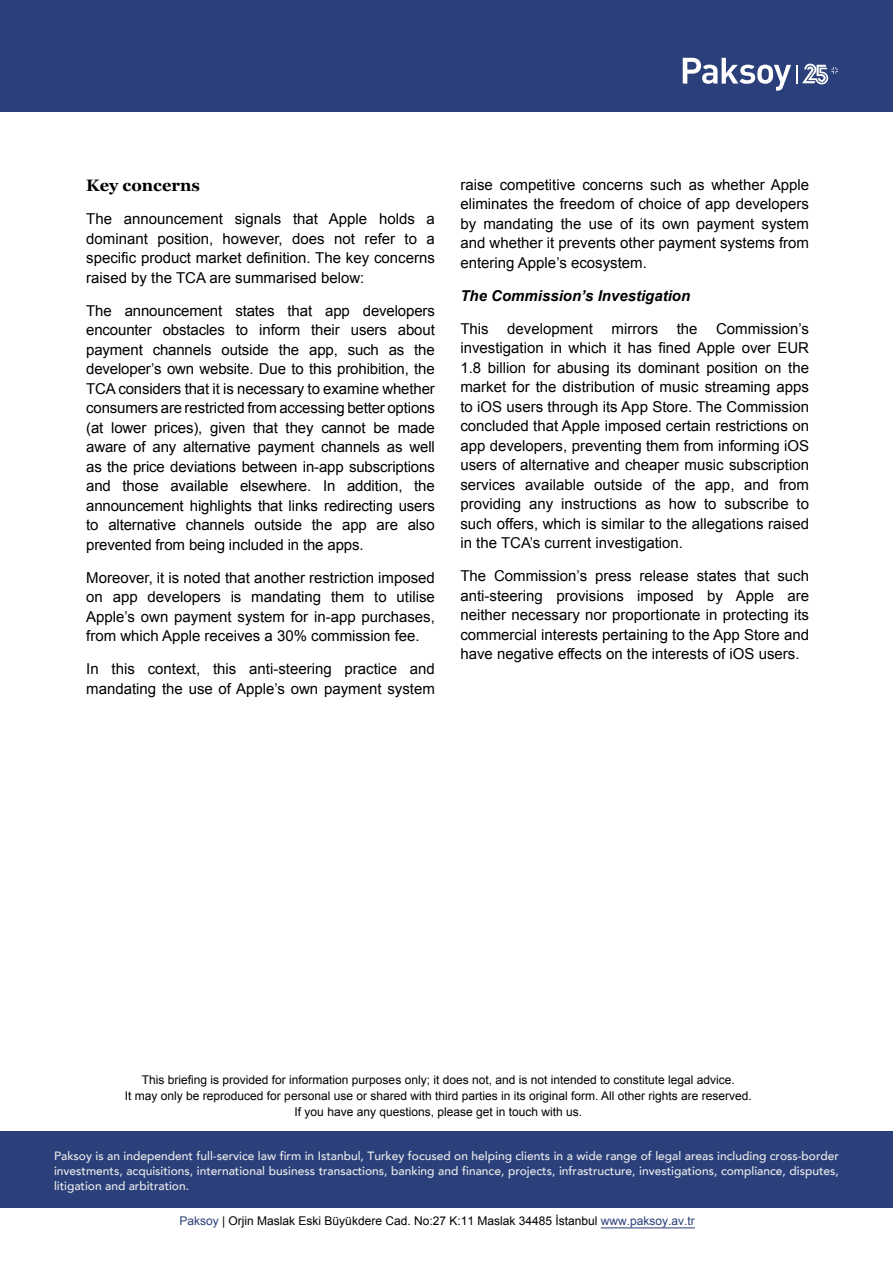
<style>
.page{position:relative;width:893px;height:1263px;background:#fff}
.page>*{position:absolute;margin:0;border:0;box-sizing:border-box;transform-origin:0 0}
.t1{font:700 16.5px "Georgia";color:#000}
.t2{font:15px/19.5px "Arial";color:#000;text-align:justify}
.t3{font:italic 700 15px "Arial";color:#000}
.t4{font:12px/16px "Arial";color:#000;text-align:center}
.t5{font:500 12px/15px "Avenir";color:#eee;text-align:justify}
.s1{color:#2b407a}
</style>
<div class="page">
<div style="left:0;top:0;width:893px;height:112px;background:#2b407a"></div>
<svg style="left:683px;top:58px;width:108px;height:33px"></svg>
<svg style="left:797px;top:63px;width:42px;height:21px"></svg>
<div style="left:0;top:1131px;width:893px;height:77px;background:#2b407a"></div>
<hr style="left:601px;top:1227px;width:94px;height:1px;background:#2b407a">
<p class="t1" style="left:86px;top:173px;width:115px">Key concerns</p>
<p class="t2" style="left:86px;top:209px;width:350px">The announcement signals that Apple holds a dominant position, however, does not refer to a specific product market definition. The key concerns raised by the TCA are summarised below:</p>
<p class="t2" style="left:86px;top:301px;width:350px">The announcement states that app developers encounter obstacles to inform their users about payment channels outside the app, such as the developer’s own website. Due to this prohibition, the TCA considers that it is necessary to examine whether consumers are restricted from accessing better options (at lower prices), given that they cannot be made aware of any alternative payment channels as well as the price deviations between in-app subscriptions and those available elsewhere. In addition, the announcement highlights that links redirecting users to alternative channels outside the app are also prevented from being included in the apps.</p>
<p class="t2" style="left:86px;top:568px;width:350px">Moreover, it is noted that another restriction imposed on app developers is mandating them to utilise Apple’s own payment system for in-app purchases, from which Apple receives a 30% commission fee.</p>
<p class="t2" style="left:86px;top:659px;width:350px">In this context, this anti-steering practice and mandating the use of Apple’s own payment system</p>
<p class="t2" style="left:460px;top:175px;width:350px">raise competitive concerns such as whether Apple eliminates the freedom of choice of app developers by mandating the use of its own payment system and whether it prevents other payment systems from entering Apple’s ecosystem.</p>
<p class="t3" style="left:460px;top:286px;width:231px">The Commission’s Investigation</p>
<p class="t2" style="left:460px;top:319px;width:350px">This development mirrors the Commission’s investigation in which it has fined Apple over EUR 1.8 billion for abusing its dominant position on the market for the distribution of music streaming apps to iOS users through its App Store. The Commission concluded that Apple imposed certain restrictions on app developers, preventing them from informing iOS users of alternative and cheaper music subscription services available outside of the app, and from providing any instructions as how to subscribe to such offers, which is similar to the allegations raised in the TCA’s current investigation.</p>
<p class="t2" style="left:460px;top:566px;width:350px">The Commission’s press release states that such anti-steering provisions imposed by Apple are neither necessary nor proportionate in protecting its commercial interests pertaining to the App Store and have negative effects on the interests of iOS users.</p>
<p class="t4" style="left:125px;top:1072px;width:628px">This briefing is provided for information purposes only; it does not, and is not intended to constitute legal advice.<br>It may only be reproduced for personal use or shared with third parties in its original form. All other rights are reserved.<br>If you have any questions, please get in touch with us.</p>
<p class="t5" style="left:54px;top:1147px;width:786px">Paksoy is an independent full-service law firm in Istanbul, Turkey focused on helping clients in a wide range of legal areas including cross-border investments, acquisitions, international business transactions, banking and finance, projects, infrastructure, investigations, compliance, disputes, litigation and arbitration.</p>
<p class="t4" style="left:179px;top:1213px;width:517px"><span class="s1">Paksoy</span> | Orjin Maslak Eski Büyükdere Cad. No:27 K:11 Maslak 34485 İstanbul <span class="s1">www.paksoy.av.tr</span></p>
</div>
